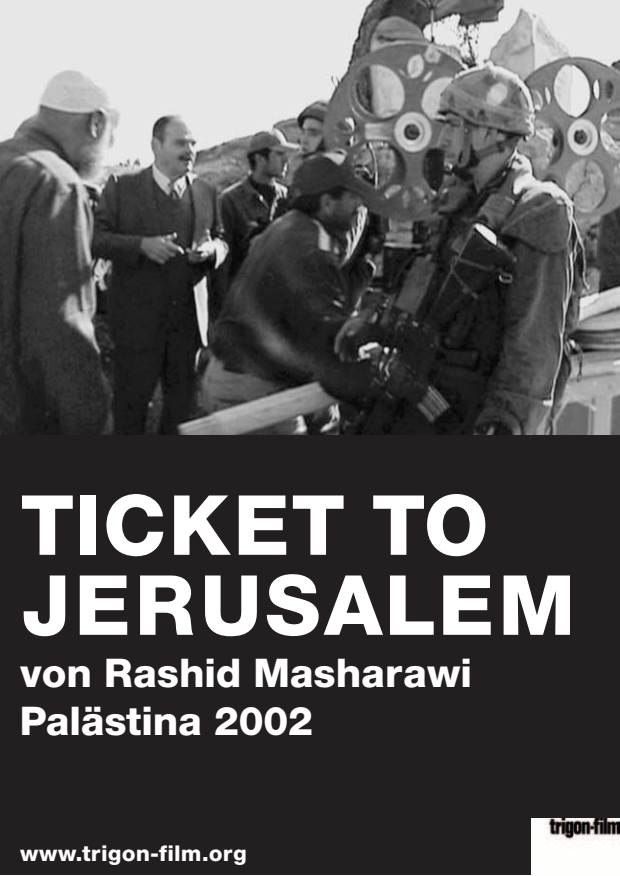
<style>
.page{position:relative;width:620px;height:876px;background:#fff}
.page>*{position:absolute;margin:0;border:0;box-sizing:border-box;transform-origin:0 0}
.t1{font:800 84px/80px "Neue Helvetica BQ";letter-spacing:.05em;color:#fff}
.t2{font:800 40px/48px "Neue Helvetica BQ";letter-spacing:.01em;color:#fff}
.t3{font:800 22px "Neue Helvetica BQ";letter-spacing:.03em;color:#fff}
</style>
<div class="page">
<img style="left:0;top:0;width:620px;height:435px">
<div style="left:0;top:435px;width:620px;height:440px;background:#231f20"></div>
<div style="left:531px;top:818px;width:89px;height:58px;background:#fff"></div>
<img style="left:546px;top:818px;width:73px;height:29px">
<h1 class="t1" style="left:22px;top:492px;width:554px">TICKET TO<br>JERUSALEM</h1>
<p class="t2" style="left:20px;top:652px;width:453px">von Rashid Masharawi<br>Palästina 2002</p>
<p class="t3" style="left:20px;top:845px;width:228px">www.trigon-film.org</p>
</div>
